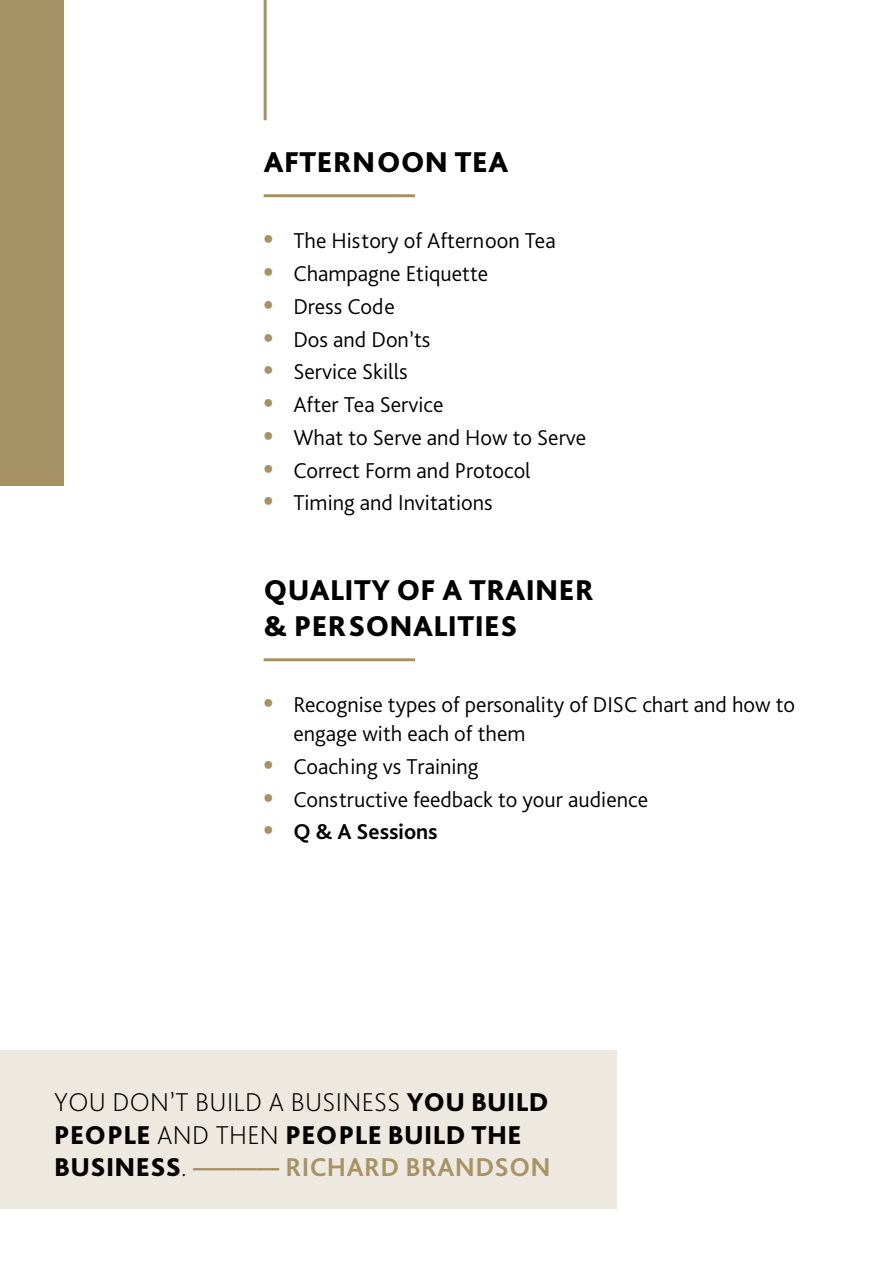
<style>
.page{position:relative;width:893px;height:1263px;background:#fff}
.page>*{position:absolute;margin:0;border:0;box-sizing:border-box;transform-origin:0 0}
.t1{font:800 30px/36px "Bliss Pro";letter-spacing:.015em;color:#000}
.t2{font:800 27px/32.4px "Bliss Pro";letter-spacing:.015em;color:#000}
.t3{font:300 22.5px/28.5px "Bliss Pro";color:#000}
.t4{font:700 22.5px "Bliss Pro";color:#000}
.s1{font-weight:800;font-size:28.5px;color:#a79264}
.s2{font-weight:200}
.s3{font-weight:700;color:#a79264}
</style>
<div class="page">
<div style="left:0;top:0;width:64px;height:486px;background:#a79264"></div>
<hr style="left:264px;top:194px;width:151px;height:3px;background:#a79264">
<hr style="left:264px;top:0;width:3px;height:120px;background:#a79264">
<hr style="left:264px;top:658px;width:151px;height:3px;background:#a79264">
<div style="left:0;top:1050px;width:617px;height:159px;background:#ede9e0"></div>
<h1 class="t1" style="left:264px;top:143px;width:246px">AFTERNOON TEA</h1>
<p class="t3" style="left:264px;top:226px;width:294px"><span class="s1">•</span> The History of Afternoon Tea</p>
<p class="t3" style="left:264px;top:259px;width:226px"><span class="s1">•</span> Champagne Etiquette</p>
<p class="t3" style="left:264px;top:292px;width:133px"><span class="s1">•</span> Dress Code</p>
<p class="t3" style="left:264px;top:324px;width:168px"><span class="s1">•</span> Dos and Don’ts</p>
<p class="t3" style="left:264px;top:357px;width:146px"><span class="s1">•</span> Service Skills</p>
<p class="t3" style="left:264px;top:390px;width:181px"><span class="s1">•</span> After Tea Service</p>
<p class="t3" style="left:264px;top:423px;width:324px"><span class="s1">•</span> What to Serve and How to Serve</p>
<p class="t3" style="left:264px;top:455px;width:269px"><span class="s1">•</span> Correct Form and Protocol</p>
<p class="t3" style="left:264px;top:488px;width:230px"><span class="s1">•</span> Timing and Invitations</p>
<h1 class="t1" style="left:264px;top:571px;width:331px">QUALITY OF A TRAINER &amp; PERSONALITIES</h1>
<p class="t3" style="left:293px;top:690px;width:503px;text-indent:-30px"><span class="s1">•</span> Recognise types of personality of DISC chart and how to engage with each of them</p>
<p class="t3" style="left:264px;top:751px;width:216px"><span class="s1">•</span> Coaching vs Training</p>
<p class="t3" style="left:264px;top:784px;width:386px"><span class="s1">•</span> Constructive feedback to your audience</p>
<p class="t4" style="left:264px;top:818px;width:176px"><span class="s1">•</span> Q &amp; A Sessions</p>
<p class="t2" style="left:54px;top:1085px;width:498px"><span class="s2">YOU DON’T BUILD A BUSINESS</span> YOU BUILD<br>PEOPLE <span class="s2">AND THEN</span> PEOPLE BUILD THE<br>BUSINESS<span class="s2">.</span> <span class="s3">———— RICHARD BRANDSON</span></p>
</div>
